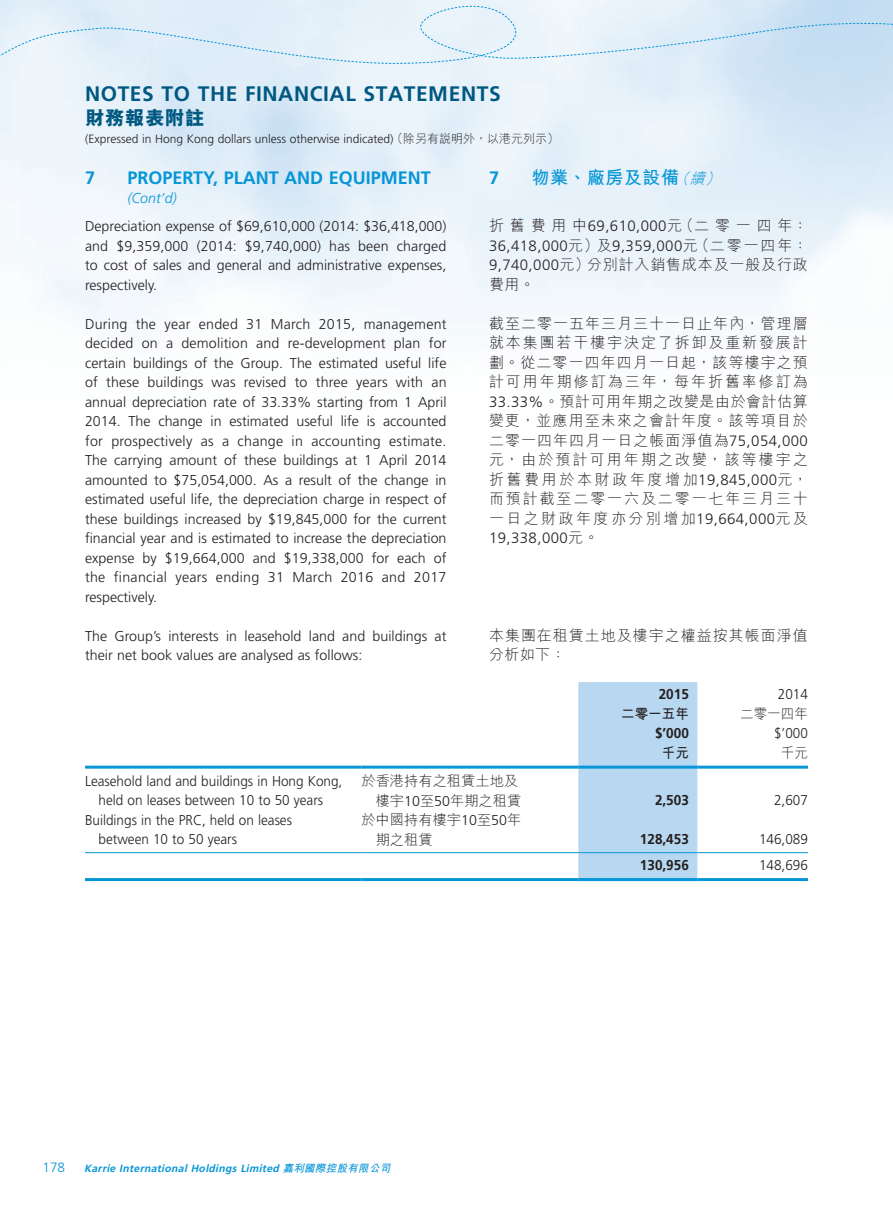
<style>
.page{position:relative;width:893px;height:1212px;background:#fff}
.page>*{position:absolute;margin:0;border:0;box-sizing:border-box;transform-origin:0 0}
.t1{font:700 21px "Frutiger LT Std";letter-spacing:.03em;color:#005881}
.t2{font:800 19.5px "M Hei HK";letter-spacing:.03em;color:#005881}
.t3{font:700 18px "Frutiger LT Std";color:#0696d7}
.t4{font:700 18px "M Hei HK";letter-spacing:.03em;color:#0696d7}
.t5{font:300 15px/19.5px "M Hei HK";letter-spacing:.125em;color:#231f20;text-align:justify}
.t6{font:300 15px "Frutiger LT Std";letter-spacing:.03em;color:#231f20}
.t7{font:300 15px/19.5px "M Hei HK";letter-spacing:.055em;color:#231f20}
.t8{font:300 15px/19.5px "M Hei HK";letter-spacing:.065em;color:#231f20}
.t9{font:300 15px "M Hei HK";letter-spacing:.39em;color:#231f20}
.t10{font:300 14.25px/19.5px "Frutiger LT Std";color:#231f20;text-align:justify}
.t11{font:300 14.25px/19.5px "Frutiger LT Std";color:#231f20;text-align:center;scale:.95 1}
.t12{font:300 14.25px/19.5px "M Hei HK";color:#231f20;text-align:right}
.t13{font:700 14.25px "Frutiger LT Std";color:#231f20;scale:.95 1}
.t14{font:italic 300 14.25px "Frutiger LT Std";color:#0696d7}
.t15{font:700 14.25px "M Hei HK";color:#231f20;scale:.95 1}
.t16{font:300 14.25px "M Hei HK";color:#231f20;scale:.95 1}
.t17{font:300 13.5px "Frutiger LT Std";color:#0696d7}
.t18{font:300 12px "Frutiger LT Std";color:#231f20}
.t19{font:italic 700 10.5px "Frutiger LT Std";color:#0696d7}
.s1{font-family:"M Hei HK"}
.s2{font-weight:300;font-style:italic;font-size:15px}
.s3{font-family:"Frutiger LT Std"}
</style>
<div class="page">
<svg style="left:0;top:0;width:893px;height:15px;background:#dfedf8"></svg>
<svg style="left:0;top:15px;width:893px;height:63px;background:#ddecf7"></svg>
<div style="left:578px;top:682px;width:119px;height:196px;background:#b8d7f0"></div>
<hr style="left:85px;top:766px;width:276px;height:3px;background:#0696d7">
<hr style="left:361px;top:766px;width:217px;height:3px;background:#0696d7">
<hr style="left:578px;top:766px;width:119px;height:3px;background:#0696d7">
<hr style="left:697px;top:766px;width:111px;height:3px;background:#0696d7">
<hr style="left:85px;top:852px;width:276px;height:1px;background:#0696d7">
<hr style="left:361px;top:852px;width:217px;height:1px;background:#0696d7">
<hr style="left:578px;top:852px;width:119px;height:1px;background:#0696d7">
<hr style="left:697px;top:852px;width:111px;height:1px;background:#0696d7">
<hr style="left:85px;top:878px;width:276px;height:3px;background:#0696d7">
<hr style="left:361px;top:878px;width:217px;height:3px;background:#0696d7">
<hr style="left:578px;top:878px;width:119px;height:3px;background:#0696d7">
<hr style="left:697px;top:878px;width:111px;height:3px;background:#0696d7">
<h1 class="t1" style="left:85px;top:81px;width:417px">NOTES TO THE FINANCIAL STATEMENTS</h1>
<h2 class="t2" style="left:85px;top:105px;width:121px">財務報表附註</h2>
<p class="t18" style="left:85px;top:132px;width:476px">(Expressed in Hong Kong dollars unless otherwise indicated)<span class="s1">（除另有說明外，以港元列示）</span></p>
<p class="t3" style="left:489px;top:167px;width:12px">7</p>
<p class="t4" style="left:531px;top:164px;width:195px">物業、廠房及設備<span class="s2">（續）</span></p>
<p class="t9" style="left:489px;top:215px;width:320px">折舊費用中<span class="s3">69,610,000</span>元（二零一四年：</p>
<p class="t6" style="left:489px;top:237px;width:320px">36,418,000<span class="s1">元）及</span>9,359,000<span class="s1">元（二零一四年：</span></p>
<p class="t7" style="left:489px;top:254px;width:320px"><span class="s3">9,740,000</span>元）分別計入銷售成本及一般及行政費用。</p>
<p class="t5" style="left:489px;top:313px;width:320px">截至二零一五年三月三十一日止年內，管理層就本集團若干樓宇決定了拆卸及重新發展計劃。從二零一四年四月一日起，該等樓宇之預計可用年期修訂為三年，每年折舊率修訂為<span class="s3">33.33%</span>。預計可用年期之改變是由於會計估算變更，並應用至未來之會計年度。該等項目於二零一四年四月一日之帳面淨值為<span class="s3">75,054,000</span>元，由於預計可用年期之改變，該等樓宇之折舊費用於本財政年度增加<span class="s3">19,845,000</span>元，而預計截至二零一六及二零一七年三月三十一日之財政年度亦分別增加<span class="s3">19,664,000</span>元及</p>
<p class="t6" style="left:489px;top:529px;width:111px">19,338,000<span class="s1">元。</span></p>
<p class="t3" style="left:85px;top:167px;width:12px">7</p>
<p class="t3" style="left:128px;top:167px;width:305px">PROPERTY, PLANT AND EQUIPMENT</p>
<p class="t14" style="left:128px;top:190px;width:51px">(Cont’d)</p>
<p class="t10" style="left:85px;top:217px;width:363px">Depreciation expense of $69,610,000 (2014: $36,418,000) and $9,359,000 (2014: $9,740,000) has been charged to cost of sales and general and administrative expenses, respectively.</p>
<p class="t10" style="left:85px;top:314px;width:363px">During the year ended 31 March 2015, management decided on a demolition and re-development plan for certain buildings of the Group. The estimated useful life of these buildings was revised to three years with an annual depreciation rate of 33.33% starting from 1 April 2014. The change in estimated useful life is accounted for prospectively as a change in accounting estimate.<br>The carrying amount of these buildings at 1 April 2014 amounted to $75,054,000. As a result of the change in estimated useful life, the depreciation charge in respect of these buildings increased by $19,845,000 for the current financial year and is estimated to increase the depreciation expense by $19,664,000 and $19,338,000 for each of the financial years ending 31 March 2016 and 2017 respectively.</p>
<p class="t10" style="left:85px;top:626px;width:363px">The Group’s interests in leasehold land and buildings at their net book values are analysed as follows:</p>
<p class="t8" style="left:489px;top:625px;width:320px">本集團在租賃土地及樓宇之權益按其帳面淨值分析如下：</p>
<p class="t11" style="left:85px;top:771px;width:272px">Leasehold land and buildings in Hong Kong, held on leases between 10 to 50 years</p>
<p class="t12" style="left:361px;top:771px;width:161px">於香港持有之租賃土地及樓宇<span class="s3">10</span>至<span class="s3">50</span>年期之租賃</p>
<p class="t11" style="left:99px;top:810px;width:205px;text-align:left;text-indent:-14px">Buildings in the PRC, held on leases between 10 to 50 years</p>
<p class="t12" style="left:376px;top:810px;width:147px;text-align:left;text-indent:-14px">於中國持有樓宇<span class="s3">10</span>至<span class="s3">50</span>年期之租賃</p>
<p class="t13" style="left:659px;top:686px;width:33px">2015</p>
<p class="t11" style="left:778px;top:685px;width:33px">2014</p>
<p class="t15" style="left:621px;top:704px;width:73px">二零一五年</p>
<p class="t16" style="left:740px;top:704px;width:73px">二零一四年</p>
<p class="t13" style="left:655px;top:725px;width:37px">$’000</p>
<p class="t11" style="left:774px;top:724px;width:37px">$’000</p>
<p class="t15" style="left:662px;top:743px;width:30px">千元</p>
<p class="t16" style="left:781px;top:743px;width:30px">千元</p>
<p class="t13" style="left:655px;top:792px;width:37px">2,503</p>
<p class="t11" style="left:774px;top:791px;width:37px">2,607</p>
<p class="t13" style="left:640px;top:831px;width:53px">128,453</p>
<p class="t11" style="left:759px;top:830px;width:53px">146,089</p>
<p class="t13" style="left:640px;top:857px;width:53px">130,956</p>
<p class="t11" style="left:759px;top:856px;width:53px">148,696</p>
<p class="t17" style="left:43px;top:1160px;width:24px">178</p>
<p class="t19" style="left:84px;top:1162px;width:311px">Karrie International Holdings Limited <span class="s1">嘉利國際控股有限公司</span></p>
</div>
